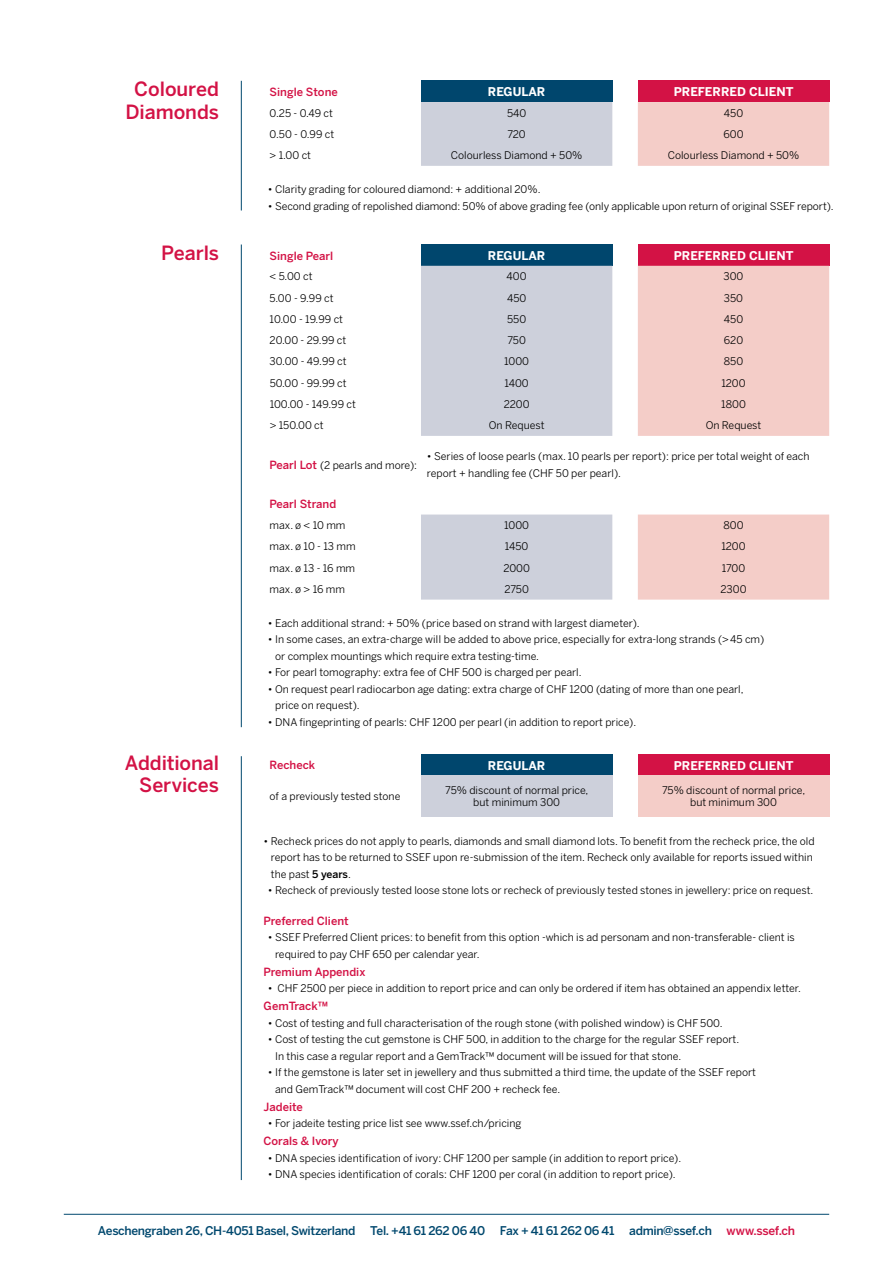
<style>
.page{position:relative;width:893px;height:1263px;background:#fff}
.page>*{position:absolute;margin:0;border:0;box-sizing:border-box;transform-origin:0 0}
.t1{font:500 19.5px/22.5px "Benton Sans";letter-spacing:-.005em;color:#d31245;text-align:right}
.t2{font:500 12px "Benton Sans";letter-spacing:-.025em;color:#00486e}
.t3{font:700 12px "Benton Sans";color:#fff}
.t4{font:500 11.25px "Benton Sans";color:#d31245}
.t5{font:10.5px/16.5px "Benton Sans";color:#000}
.s1{font-weight:500;font-size:11.25px;color:#d31245}
.s2{font-weight:500}
.s3{color:#d31245}
</style>
<div class="page">
<hr style="left:241px;top:244px;width:1px;height:483px;background:#00486e">
<hr style="left:241px;top:756px;width:1px;height:424px;background:#00486e">
<hr style="left:64px;top:1214px;width:765px;height:1px;background:#00486e">
<div style="left:421px;top:81px;width:191px;height:21px;background:#00466d"></div>
<div style="left:638px;top:81px;width:191px;height:21px;background:#d31245"></div>
<div style="left:421px;top:102px;width:191px;height:64px;background:#cdd0db"></div>
<div style="left:638px;top:102px;width:191px;height:64px;background:#f4cdc8"></div>
<hr style="left:241px;top:81px;width:1px;height:129px;background:#00486e">
<div style="left:421px;top:244px;width:191px;height:22px;background:#00466d"></div>
<div style="left:638px;top:244px;width:191px;height:22px;background:#d31245"></div>
<svg style="left:421px;top:266px;width:191px;height:334px;fill:#cdd0db"></svg>
<svg style="left:638px;top:266px;width:191px;height:334px;fill:#f4cdc8"></svg>
<div style="left:421px;top:754px;width:191px;height:21px;background:#00466d"></div>
<div style="left:638px;top:754px;width:191px;height:21px;background:#d31245"></div>
<div style="left:421px;top:775px;width:191px;height:42px;background:#cdd0db"></div>
<div style="left:638px;top:775px;width:191px;height:42px;background:#f4cdc8"></div>
<h1 class="t1" style="left:125px;top:78px;width:95px;text-align:center">Coloured<br>Diamonds</h1>
<p class="t4" style="left:270px;top:85px;width:70px">Single Stone</p>
<p class="t3" style="left:488px;top:85px;width:59px">REGULAR</p>
<p class="t3" style="left:674px;top:85px;width:121px">PREFERRED CLIENT</p>
<p class="t5" style="left:270px;top:104px;width:65px">0.25 - 0.49 ct</p>
<p class="t5" style="left:507px;top:104px;width:21px">540</p>
<p class="t5" style="left:724px;top:104px;width:21px">450</p>
<p class="t5" style="left:270px;top:126px;width:66px">0.50 - 0.99 ct</p>
<p class="t5" style="left:507px;top:126px;width:20px">720</p>
<p class="t5" style="left:723px;top:126px;width:22px">600</p>
<p class="t5" style="left:270px;top:147px;width:43px">&gt; 1.00 ct</p>
<p class="t5" style="left:451px;top:147px;width:133px">Colourless Diamond + 50%</p>
<p class="t5" style="left:668px;top:147px;width:133px">Colourless Diamond + 50%</p>
<p class="t5" style="left:268px;top:181px;width:274px">• Clarity grading for coloured diamond: + additional 20%.</p>
<p class="t5" style="left:268px;top:197px;width:567px">• Second grading of repolished diamond: 50% of above grading fee (only applicable upon return of original SSEF report).</p>
<h1 class="t1" style="left:161px;top:241px;width:59px">Pearls</h1>
<p class="t4" style="left:270px;top:249px;width:65px">Single Pearl</p>
<p class="t3" style="left:488px;top:248px;width:59px">REGULAR</p>
<p class="t3" style="left:674px;top:248px;width:121px">PREFERRED CLIENT</p>
<p class="t5" style="left:270px;top:268px;width:44px">&lt; 5.00 ct</p>
<p class="t5" style="left:507px;top:268px;width:22px">400</p>
<p class="t5" style="left:724px;top:268px;width:21px">300</p>
<p class="t5" style="left:270px;top:289px;width:65px">5.00 - 9.99 ct</p>
<p class="t5" style="left:507px;top:289px;width:21px">450</p>
<p class="t5" style="left:724px;top:289px;width:21px">350</p>
<p class="t5" style="left:270px;top:311px;width:75px">10.00 - 19.99 ct</p>
<p class="t5" style="left:507px;top:311px;width:21px">550</p>
<p class="t5" style="left:724px;top:311px;width:21px">450</p>
<p class="t5" style="left:270px;top:332px;width:78px">20.00 - 29.99 ct</p>
<p class="t5" style="left:507px;top:332px;width:20px">750</p>
<p class="t5" style="left:724px;top:332px;width:21px">620</p>
<p class="t5" style="left:270px;top:353px;width:79px">30.00 - 49.99 ct</p>
<p class="t5" style="left:504px;top:353px;width:27px">1000</p>
<p class="t5" style="left:724px;top:353px;width:21px">850</p>
<p class="t5" style="left:270px;top:374px;width:78px">50.00 - 99.99 ct</p>
<p class="t5" style="left:505px;top:374px;width:26px">1400</p>
<p class="t5" style="left:721px;top:374px;width:26px">1200</p>
<p class="t5" style="left:270px;top:396px;width:88px">100.00 - 149.99 ct</p>
<p class="t5" style="left:504px;top:396px;width:27px">2200</p>
<p class="t5" style="left:721px;top:396px;width:26px">1800</p>
<p class="t5" style="left:270px;top:417px;width:56px">&gt; 150.00 ct</p>
<p class="t5" style="left:489px;top:417px;width:57px">On Request</p>
<p class="t5" style="left:706px;top:417px;width:57px">On Request</p>
<p class="t5" style="left:270px;top:457px;width:149px"><span class="s1">Pearl Lot</span> (2 pearls and more):</p>
<p class="t5" style="left:427px;top:448px;width:384px">• Series of loose pearls (max. 10 pearls per report): price per total weight of each report + handling fee (CHF 50 per pearl).</p>
<p class="t4" style="left:270px;top:498px;width:68px">Pearl Strand</p>
<p class="t5" style="left:270px;top:517px;width:77px">max. ø &lt; 10 mm</p>
<p class="t5" style="left:504px;top:517px;width:27px">1000</p>
<p class="t5" style="left:723px;top:517px;width:22px">800</p>
<p class="t5" style="left:270px;top:538px;width:87px">max. ø 10 - 13 mm</p>
<p class="t5" style="left:505px;top:538px;width:25px">1450</p>
<p class="t5" style="left:721px;top:538px;width:26px">1200</p>
<p class="t5" style="left:270px;top:559px;width:87px">max. ø 13 - 16 mm</p>
<p class="t5" style="left:503px;top:559px;width:28px">2000</p>
<p class="t5" style="left:722px;top:559px;width:25px">1700</p>
<p class="t5" style="left:270px;top:581px;width:77px">max. ø &gt; 16 mm</p>
<p class="t5" style="left:504px;top:581px;width:26px">2750</p>
<p class="t5" style="left:720px;top:581px;width:28px">2300</p>
<p class="t5" style="left:268px;top:615px;width:373px">• Each additional strand: + 50% (price based on strand with largest diameter).</p>
<p class="t5" style="left:275px;top:631px;width:491px;text-indent:-7px">• In some cases, an extra-charge wiII be added to above price, especially for extra-long strands (&gt;45 cm) or complex mountings which require extra testing-time.</p>
<p class="t5" style="left:268px;top:664px;width:315px">• For pearl tomography: extra fee of CHF 500 is charged per pearl.</p>
<p class="t5" style="left:275px;top:680px;width:470px;text-indent:-7px">• On request pearl radiocarbon age dating: extra charge of CHF 1200 (dating of more than one pearl, price on request).</p>
<p class="t5" style="left:268px;top:713px;width:370px">• DNA fingeprinting of pearls: CHF 1200 per pearl (in addition to report price).</p>
<h1 class="t1" style="left:125px;top:751px;width:96px">Additional<br>Services</h1>
<p class="t4" style="left:270px;top:758px;width:47px">Recheck</p>
<p class="t3" style="left:488px;top:758px;width:59px">REGULAR</p>
<p class="t3" style="left:674px;top:758px;width:121px">PREFERRED CLIENT</p>
<p class="t5" style="left:270px;top:788px;width:132px">of a previously tested stone</p>
<p class="t5" style="left:445px;top:783px;width:145px;line-height:12.6px;text-align:center">75% discount of normal price, but minimum 300</p>
<p class="t5" style="left:662px;top:783px;width:145px;line-height:12.6px;text-align:center">75% discount of normal price, but minimum 300</p>
<p class="t5" style="left:271px;top:832px;width:545px;text-indent:-7px">• Recheck prices do not apply to pearls, diamonds and small diamond lots. To benefit from the recheck price, the old report has to be returned to SSEF upon re-submission of the item. Recheck only available for reports issued within the past <span class="s2">5 years</span>.</p>
<p class="t5" style="left:268px;top:882px;width:547px">• Recheck of previously tested loose stone lots or recheck of previously tested stones in jewellery: price on request.</p>
<p class="t4" style="left:264px;top:914px;width:87px">Preferred Client</p>
<p class="t5" style="left:275px;top:929px;width:521px;text-indent:-7px">• SSEF Preferred Client prices: to benefit from this option -which is ad personam and non-transferable- client is required to pay CHF 650 per calendar year.</p>
<p class="t4" style="left:264px;top:965px;width:103px">Premium Appendix</p>
<p class="t5" style="left:268px;top:980px;width:535px">• CHF 2500 per piece in addition to report price and can only be ordered if item has obtained an appendix letter.</p>
<p class="t4" style="left:264px;top:999px;width:66px">GemTrack™</p>
<p class="t5" style="left:268px;top:1014px;width:456px">• Cost of testing and full characterisation of the rough stone (with polished window) is CHF 500.</p>
<p class="t5" style="left:275px;top:1031px;width:466px;text-indent:-7px">• Cost of testing the cut gemstone is CHF 500, in addition to the charge for the regular SSEF report.<br>In this case a regular report and a GemTrack™ document will be issued for that stone.</p>
<p class="t5" style="left:275px;top:1064px;width:482px;text-indent:-7px">• If the gemstone is later set in jewellery and thus submitted a third time, the update of the SSEF report and GemTrack™ document will cost CHF 200 + recheck fee.</p>
<p class="t4" style="left:264px;top:1100px;width:41px">Jadeite</p>
<p class="t5" style="left:268px;top:1115px;width:255px">• For jadeite testing price list see www.ssef.ch/pricing</p>
<p class="t4" style="left:264px;top:1134px;width:77px">Corals &amp; Ivory</p>
<p class="t5" style="left:268px;top:1149px;width:415px">• DNA species identification of ivory: CHF 1200 per sample (in addition to report price).</p>
<p class="t5" style="left:268px;top:1166px;width:409px">• DNA species identification of corals: CHF 1200 per coral (in addition to report price).</p>
<p class="t2" style="left:98px;top:1223px;width:698px">Aeschengraben 26, CH-4051 Basel, Switzerland Tel. +41 61 262 06 40 Fax + 41 61 262 06 41 admin@ssef.ch <span class="s3">www.ssef.ch</span></p>
</div>
